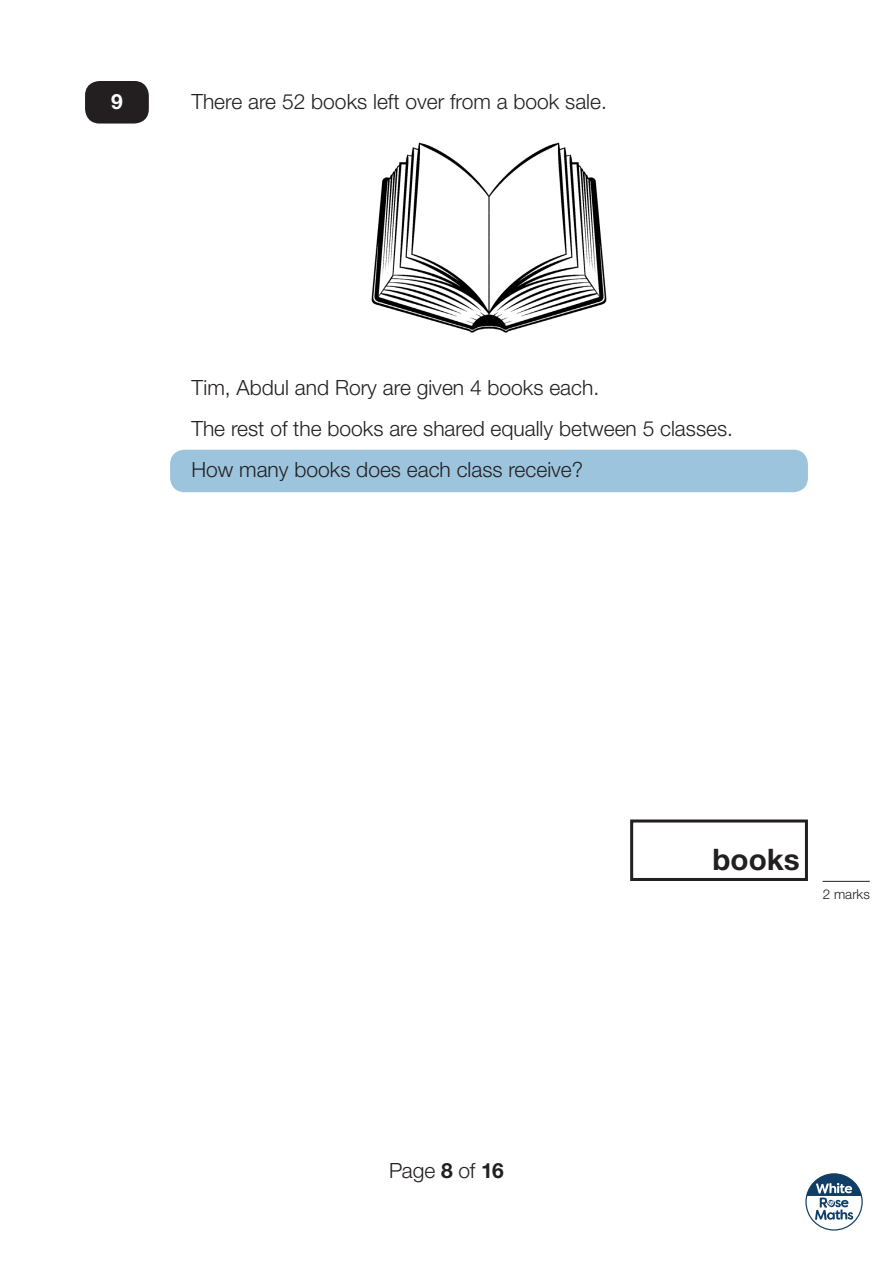
<style>
.page{position:relative;width:893px;height:1263px;background:#fff}
.page>*{position:absolute;margin:0;border:0;box-sizing:border-box;transform-origin:0 0}
.t1{font:700 29.7px "Helvetica Neue";color:#231f20}
.t2{font:300 21px "Helvetica Neue";color:#231f20}
.t3{font:700 21px "Helvetica Neue";color:#fff}
.t4{font:300 13.5px "Helvetica Neue";color:#231f20}
.s1{font-weight:700}
</style>
<div class="page">
<svg style="left:805px;top:1173px;width:58px;height:57px"></svg>
<div style="left:85px;top:81px;width:64px;height:43px;background:#231f20;border-radius:14px"></div>
<div style="left:170px;top:450px;width:638px;height:42px;background:#9dc4dd;border-radius:14px"></div>
<hr style="left:823px;top:881px;width:47px;height:1px;background:#231f20">
<img style="left:371px;top:142px;width:236px;height:191px">
<div style="left:630px;top:819px;width:178px;height:62px;border:3px solid #231f20"></div>
<p class="t3" style="left:111px;top:88px;width:13px">9</p>
<p class="t2" style="left:191px;top:88px;width:417px">There are 52 books left over from a book sale.</p>
<p class="t2" style="left:191px;top:375px;width:409px">Tim, Abdul and Rory are given 4 books each.</p>
<p class="t2" style="left:191px;top:416px;width:543px">The rest of the books are shared equally between 5 classes.</p>
<p class="t2" style="left:191px;top:457px;width:393px">How many books does each class receive?</p>
<p class="t2" style="left:389px;top:1157px;width:116px">Page <span class="s1">8</span> of <span class="s1">16</span></p>
<p class="t1" style="left:712px;top:841px;width:89px">books</p>
<p class="t4" style="left:823px;top:886px;width:49px">2 marks</p>
</div>
